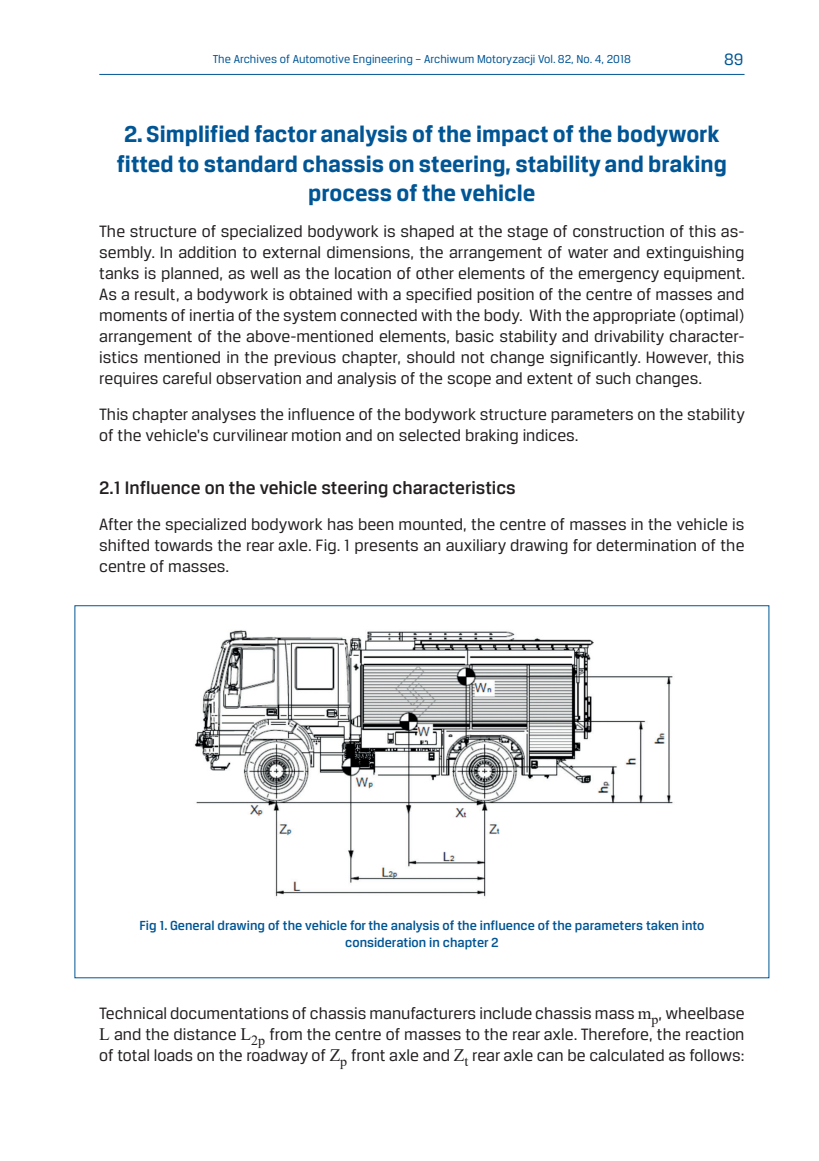
<style>
.page{position:relative;width:819px;height:1161px;background:#fff}
.page>*{position:absolute;margin:0;border:0;box-sizing:border-box;transform-origin:0 0}
.t1{font:700 24.5px/29.4px "Breuer Text";color:#005595;text-align:center}
.t2{font:500 19.25px "Breuer Text";color:#231f20}
.t3{font:17.5px/21px "Breuer Text";color:#231f20;text-align:justify}
.t4{font:17.5px "Breuer Text";color:#005595}
.t5{font:500 14px/16.8px "Breuer Text";color:#005595;text-align:center}
.t6{font:12.25px "Breuer Text";color:#005595}
.s1{font-family:"Times New Roman"}
</style>
<div class="page">
<hr style="left:99px;top:74px;width:645px;height:1px;background:#005595">
<img style="left:194px;top:630px;width:479px;height:267px">
<p class="t6" style="left:213px;top:52px;width:419px">The Archives of Automotive Engineering – Archiwum Motoryzacji Vol. 82, No. 4, 2018</p>
<p class="t4" style="left:724px;top:50px;width:21px">89</p>
<h1 class="t1" style="left:117px;top:119px;width:611px">2. Simplified factor analysis of the impact of the bodywork fitted to standard chassis on steering, stability and braking process of the vehicle</h1>
<p class="t3" style="left:99px;top:221px;width:647px">The structure of specialized bodywork is shaped at the stage of construction of this as&shy;sembly. In addition to external dimensions, the arrangement of water and extinguishing tanks is planned, as well as the location of other elements of the emergency equipment.<br>As a result, a bodywork is obtained with a specified position of the centre of masses and moments of inertia of the system connected with the body. With the appropriate (optimal) arrangement of the above-mentioned elements, basic stability and drivability character&shy;istics mentioned in the previous chapter, should not change significantly. However, this requires careful observation and analysis of the scope and extent of such changes.</p>
<p class="t3" style="left:99px;top:404px;width:647px">This chapter analyses the influence of the bodywork structure parameters on the stability of the vehicle's curvilinear motion and on selected braking indices.</p>
<p class="t2" style="left:99px;top:477px;width:418px">2.1 Influence on the vehicle steering characteristics</p>
<p class="t3" style="left:99px;top:513px;width:646px">After the specialized bodywork has been mounted, the centre of masses in the vehicle is shifted towards the rear axle. Fig. 1 presents an auxiliary drawing for determination of the centre of masses.</p>
<p class="t5" style="left:139px;top:917px;width:566px">Fig 1. General drawing of the vehicle for the analysis of the influence of the parameters taken into consideration in chapter 2</p>
<p class="t3" style="left:99px;top:1002px;width:646px">Technical documentations of chassis manufacturers include chassis mass <span class="s1">m</span><sub>p</sub>, wheelbase <span class="s1">L</span> and the distance <span class="s1">L</span><sub>2p</sub> from the centre of masses to the rear axle. Therefore, the reaction of total loads on the roadway of <span class="s1">Z</span><sub>p</sub> front axle and <span class="s1">Z</span><sub>t</sub> rear axle can be calculated as follows:</p>
</div>
